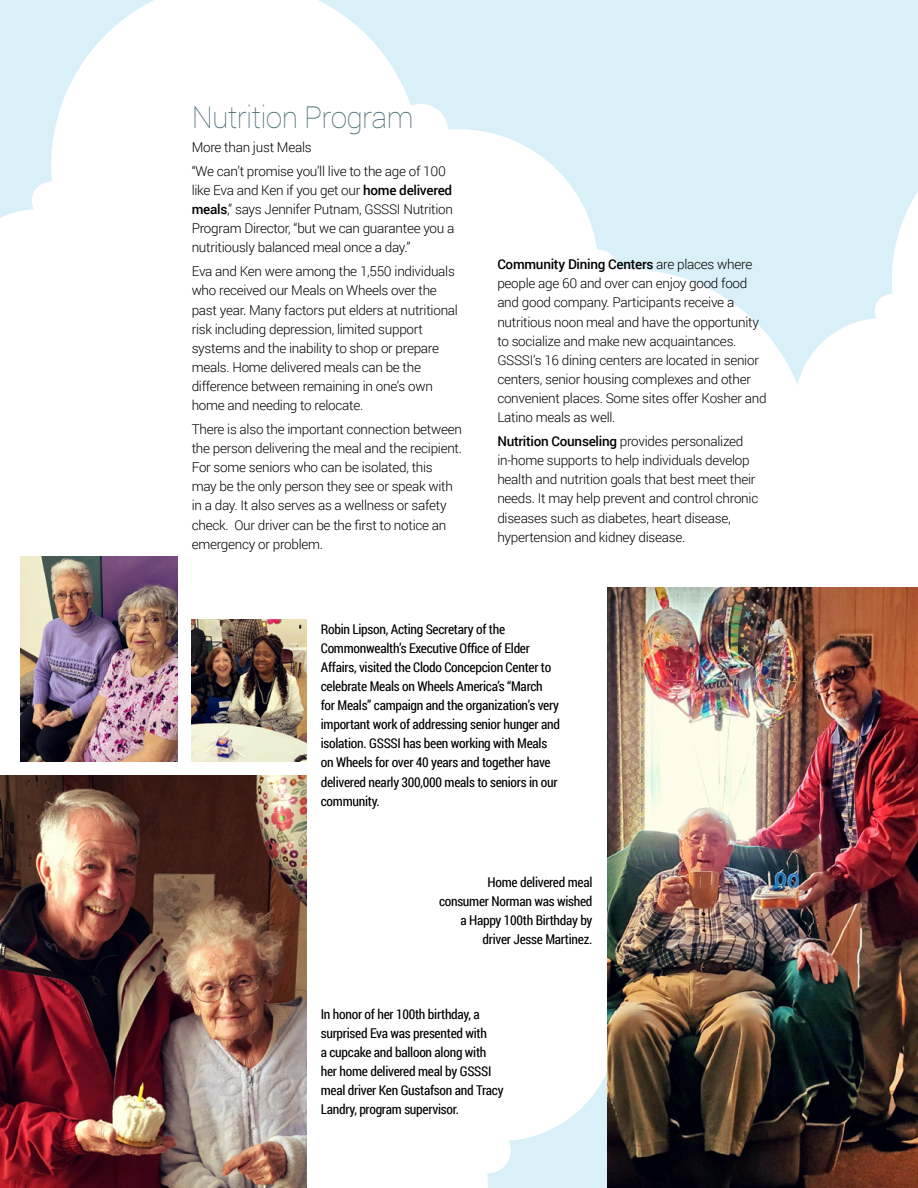
<style>
.page{position:relative;width:918px;height:1188px;background:#d9f0f8}
.page>*{position:absolute;margin:0;border:0;box-sizing:border-box;transform-origin:0 0}
.t1{font:100 30px "Roboto";letter-spacing:-.02em;color:#4d6e78}
.t2{font:300 13.5px/19px "Roboto";letter-spacing:-.02em;color:#000}
.t3{font:13.5px/19px "Roboto Condensed";letter-spacing:-.02em;color:#000}
.s1{font-weight:500}
</style>
<div class="page">
<svg style="left:51px;top:0;width:365px;height:313px;background:#fbfdfe"></svg>
<div style="left:141px;top:309px;width:177px;height:285px;background:#fff"></div>
<div style="left:192px;top:304px;width:370px;height:370px;background:#fff;border-radius:50%"></div>
<div style="left:441px;top:269px;width:370px;height:370px;background:#fff;border-radius:50%"></div>
<div style="left:319px;top:129px;width:279px;height:280px;background:#fff;border-radius:50%"></div>
<div style="left:32px;top:182px;width:39px;height:38px;background:#fff;border-radius:50%"></div>
<div style="left:579px;top:250px;width:39px;height:38px;background:#fff;border-radius:50%"></div>
<div style="left:394px;top:104px;width:54px;height:55px;background:#fff;border-radius:50%"></div>
<svg style="left:738px;top:530px;width:57px;height:58px"></svg>
<svg style="left:795px;top:192px;width:123px;height:396px"></svg>
<div style="left:875px;top:294px;width:34px;height:34px;background:#fff;border-radius:50%"></div>
<div style="left:775px;top:411px;width:26px;height:25px;background:#fff;border-radius:50%"></div>
<div style="left:307px;top:1013px;width:181px;height:175px;background:#fff"></div>
<div style="left:415px;top:560px;width:435px;height:435px;background:#fff;border-radius:50%"></div>
<div style="left:174px;top:589px;width:435px;height:435px;background:#fff;border-radius:50%"></div>
<svg style="left:141px;top:594px;width:181px;height:435px"></svg>
<div style="left:0;top:209px;width:141px;height:566px;background:#fff"></div>
<div style="left:382px;top:906px;width:235px;height:235px;background:#fff;border-radius:50%"></div>
<div style="left:465px;top:1128px;width:46px;height:45px;background:#fff;border-radius:50%"></div>
<img style="left:608px;top:588px;width:310px;height:600px">
<img style="left:0;top:775px;width:307px;height:413px">
<img style="left:20px;top:556px;width:157px;height:205px">
<img style="left:192px;top:619px;width:114px;height:142px">
<h1 class="t1" style="left:192px;top:96px;width:224px">Nutrition Program</h1>
<p class="t2" style="left:192px;top:135px;width:256px;line-height:24px">More than just Meals<br>“We can’t promise you’ll live to the age of 100</p>
<p class="t2" style="left:192px;top:180px;width:264px">like Eva and Ken if you get our <span class="s1">home delivered meals</span>,” says Jennifer Putnam, GSSSI Nutrition Program Director, “but we can guarantee you a nutritiously balanced meal once a day.”</p>
<p class="t2" style="left:192px;top:262px;width:268px">Eva and Ken were among the 1,550 individuals who received our Meals on Wheels over the past year. Many factors put elders at nutritional risk including depression, limited support systems and the inability to shop or prepare meals. Home delivered meals can be the difference between remaining in one’s own home and needing to relocate.</p>
<p class="t2" style="left:192px;top:419px;width:272px">There is also the important connection between the person delivering the meal and the recipient.<br>For some seniors who can be isolated, this<br>may be the only person they see or speak with in a day. It also serves as a wellness or safety check. Our driver can be the first to notice an emergency or problem.</p>
<p class="t2" style="left:497px;top:255px;width:271px"><span class="s1">Community Dining Centers</span> are places where people age 60 and over can enjoy good food and good company. Participants receive a nutritious noon meal and have the opportunity to socialize and make new acquaintances.<br>GSSSI’s 16 dining centers are located in senior centers, senior housing complexes and other convenient places. Some sites offer Kosher and Latino meals as well.</p>
<p class="t2" style="left:497px;top:431px;width:263px"><span class="s1">Nutrition Counseling</span> provides personalized in-home supports to help individuals develop health and nutrition goals that best meet their needs. It may help prevent and control chronic diseases such as diabetes, heart disease, hypertension and kidney disease.</p>
<p class="t3" style="left:321px;top:619px;width:241px">Robin Lipson, Acting Secretary of the Commonwealth’s Executive Office of Elder Affairs, visited the Clodo Concepcion Center to celebrate Meals on Wheels America’s “March for Meals” campaign and the organization’s very important work of addressing senior hunger and isolation. GSSSI has been working with Meals on Wheels for over 40 years and together have delivered nearly 300,000 meals to seniors in our community.</p>
<p class="t3" style="left:439px;top:872px;width:155px;text-align:right">Home delivered meal consumer Norman was wished a Happy 100th Birthday by driver Jesse Martinez.</p>
<p class="t3" style="left:321px;top:1004px;width:184px">In honor of her 100th birthday, a surprised Eva was presented with<br>a cupcake and balloon along with her home delivered meal by GSSSI meal driver Ken Gustafson and Tracy<br>Landry, program supervisor.</p>
</div>
